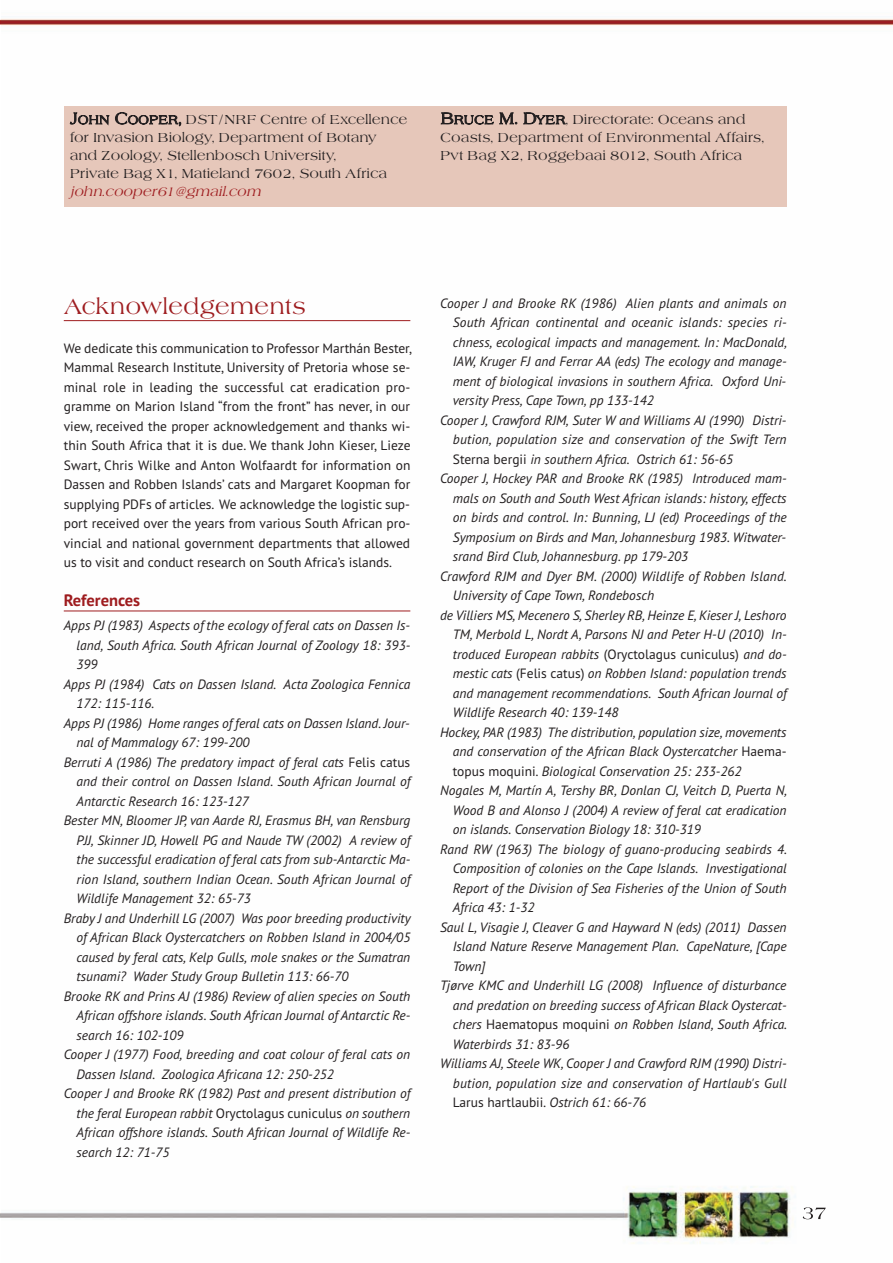
<style>
.page{position:relative;width:893px;height:1263px;background:#fff}
.page>*{position:absolute;margin:0;border:0;box-sizing:border-box;transform-origin:0 0}
.t1{font:22.5px "URW Americana T";color:#9e1c1f}
.t2{font:700 16.5px "PT Sans";color:#9e1c1f}
.t3{font:italic 13.5px "PT Sans";color:#231f20}
.t4{font:13.5px/19.5px "PT Sans";color:#231f20;text-align:justify}
.t5{font:13.5px/18px "URW Americana T";letter-spacing:-.005em;color:#231f20}
.t6{font:italic 13.5px "URW Americana T";color:#9e1c1f}
.s1{font-size:16.5px}
.s2{font-size:12.3px}
.s3{font-style:normal}
</style>
<div class="page">
<img style="left:1px;top:19px;width:892px;height:1225px">
<hr style="left:64px;top:320px;width:346px;height:1px;background:#9e1c1f">
<hr style="left:64px;top:611px;width:346px;height:1px;background:#9e1c1f">
<img style="left:803px;top:1207px;width:23px;height:12px">
<div style="left:64px;top:106px;width:723px;height:101px;background:#e6c7ba"></div>
<p class="t5" style="left:70px;top:111px;width:339px"><span class="s1">J</span><span class="s2">OHN</span> <span class="s1">C</span><span class="s2">OOPER</span><span class="s1">,</span> DST/NRF Centre of Excellence for Invasion Biology, Department of Botany and Zoology, Stellenbosch University,<br>Private Bag X1, Matieland 7602, South Africa</p>
<p class="t6" style="left:70px;top:184px;width:196px">john.cooper61@gmail.com</p>
<p class="t5" style="left:440px;top:111px;width:326px"><span class="s1">B</span><span class="s2">RUCE</span> <span class="s1">M. D</span><span class="s2">YER</span>, Directorate: Oceans and<br>Coasts, Department of Environmental Affairs,<br>Pvt Bag X2, Roggebaai 8012, South Africa</p>
<h1 class="t1" style="left:64px;top:293px;width:244px">Acknowledgements</h1>
<p class="t4" style="left:64px;top:338px;width:349px">We dedicate this communication to Professor Marthán Bester, Mammal Research Institute, University of Pretoria whose se&shy;minal role in leading the successful cat eradication pro&shy;gramme on Marion Island “from the front” has never, in our view, received the proper acknowledgement and thanks wi&shy;thin South Africa that it is due. We thank John Kieser, Lieze Swart, Chris Wilke and Anton Wolfaardt for information on Dassen and Robben Islands’ cats and Margaret Koopman for supplying PDFs of articles. We acknowledge the logistic sup&shy;port received over the years from various South African pro&shy;vincial and national government departments that allowed us to visit and conduct research on South Africa’s islands.</p>
<p class="t2" style="left:64px;top:590px;width:78px">References</p>
<p class="t3" style="left:64px;top:617px;width:348px">Apps PJ (1983) Aspects of the ecology of feral cats on Dassen Is-</p>
<p class="t3" style="left:77px;top:636px;width:335px">land, South Africa. South African Journal of Zoology 18: 393-</p>
<p class="t3" style="left:77px;top:656px;width:23px">399</p>
<p class="t3" style="left:64px;top:675px;width:348px">Apps PJ (1984) Cats on Dassen Island. Acta Zoologica Fennica</p>
<p class="t3" style="left:77px;top:695px;width:79px">172: 115-116.</p>
<p class="t3" style="left:64px;top:714px;width:347px">Apps PJ (1986) Home ranges of feral cats on Dassen Island. Jour-</p>
<p class="t3" style="left:77px;top:734px;width:174px">nal of Mammalogy 67: 199-200</p>
<p class="t3" style="left:64px;top:753px;width:348px">Berruti A (1986) The predatory impact of feral cats <span class="s3">Felis catus</span></p>
<p class="t3" style="left:77px;top:773px;width:336px">and their control on Dassen Island. South African Journal of</p>
<p class="t3" style="left:77px;top:792px;width:174px">Antarctic Research 16: 123-127</p>
<p class="t3" style="left:64px;top:812px;width:348px">Bester MN, Bloomer JP, van Aarde RJ, Erasmus BH, van Rensburg</p>
<p class="t3" style="left:77px;top:831px;width:336px">PJJ, Skinner JD, Howell PG and Naude TW (2002) A review of</p>
<p class="t3" style="left:77px;top:851px;width:335px">the successful eradication of feral cats from sub-Antarctic Ma-</p>
<p class="t3" style="left:77px;top:870px;width:336px">rion Island, southern Indian Ocean. South African Journal of</p>
<p class="t3" style="left:77px;top:890px;width:176px">Wildlife Management 32: 65-73</p>
<p class="t3" style="left:64px;top:909px;width:348px">Braby J and Underhill LG (2007) Was poor breeding productivity</p>
<p class="t3" style="left:77px;top:929px;width:335px">of African Black Oystercatchers on Robben Island in 2004/05</p>
<p class="t3" style="left:77px;top:948px;width:335px">caused by feral cats, Kelp Gulls, mole snakes or the Sumatran</p>
<p class="t3" style="left:77px;top:968px;width:274px">tsunami? Wader Study Group Bulletin 113: 66-70</p>
<p class="t3" style="left:64px;top:987px;width:348px">Brooke RK and Prins AJ (1986) Review of alien species on South</p>
<p class="t3" style="left:77px;top:1007px;width:335px">African offshore islands. South African Journal of Antarctic Re-</p>
<p class="t3" style="left:77px;top:1026px;width:109px">search 16: 102-109</p>
<p class="t3" style="left:64px;top:1046px;width:348px">Cooper J (1977) Food, breeding and coat colour of feral cats on</p>
<p class="t3" style="left:77px;top:1065px;width:259px">Dassen Island. Zoologica Africana 12: 250-252</p>
<p class="t3" style="left:64px;top:1085px;width:348px">Cooper J and Brooke RK (1982) Past and present distribution of</p>
<p class="t3" style="left:77px;top:1104px;width:335px">the feral European rabbit <span class="s3">Oryctolagus cuniculus</span> on southern</p>
<p class="t3" style="left:77px;top:1124px;width:335px">African offshore islands. South African Journal of Wildlife Re-</p>
<p class="t3" style="left:77px;top:1143px;width:94px">search 12: 71-75</p>
<p class="t3" style="left:440px;top:294px;width:348px">Cooper J and Brooke RK (1986) Alien plants and animals on</p>
<p class="t3" style="left:453px;top:314px;width:335px">South African continental and oceanic islands: species ri-</p>
<p class="t3" style="left:453px;top:333px;width:336px">chness, ecological impacts and management. In: MacDonald,</p>
<p class="t3" style="left:453px;top:353px;width:335px">IAW, Kruger FJ and Ferrar AA (eds) The ecology and manage-</p>
<p class="t3" style="left:453px;top:372px;width:335px">ment of biological invasions in southern Africa. Oxford Uni-</p>
<p class="t3" style="left:453px;top:392px;width:203px">versity Press, Cape Town, pp 133-142</p>
<p class="t3" style="left:440px;top:411px;width:348px">Cooper J, Crawford RJM, Suter W and Williams AJ (1990) Distri-</p>
<p class="t3" style="left:453px;top:431px;width:335px">bution, population size and conservation of the Swift Tern</p>
<p class="t3" style="left:453px;top:450px;width:282px"><span class="s3">Sterna bergii</span> in southern Africa. Ostrich 61: 56-65</p>
<p class="t3" style="left:440px;top:470px;width:348px">Cooper J, Hockey PAR and Brooke RK (1985) Introduced mam-</p>
<p class="t3" style="left:453px;top:489px;width:335px">mals on South and South West African islands: history, effects</p>
<p class="t3" style="left:453px;top:509px;width:335px">on birds and control. In: Bunning, LJ (ed) Proceedings of the</p>
<p class="t3" style="left:453px;top:528px;width:335px">Symposium on Birds and Man, Johannesburg 1983. Witwater-</p>
<p class="t3" style="left:453px;top:548px;width:237px">srand Bird Club, Johannesburg. pp 179-203</p>
<p class="t3" style="left:440px;top:567px;width:348px">Crawford RJM and Dyer BM. (2000) Wildlife of Robben Island.</p>
<p class="t3" style="left:453px;top:587px;width:203px">University of Cape Town, Rondebosch</p>
<p class="t3" style="left:440px;top:606px;width:348px">de Villiers MS, Mecenero S, Sherley RB, Heinze E, Kieser J, Leshoro</p>
<p class="t3" style="left:453px;top:626px;width:335px">TM, Merbold L, Nordt A, Parsons NJ and Peter H-U (2010) In-</p>
<p class="t3" style="left:453px;top:645px;width:335px">troduced European rabbits <span class="s3">(Oryctolagus cuniculus)</span> and do-</p>
<p class="t3" style="left:453px;top:665px;width:335px">mestic cats <span class="s3">(Felis catus)</span> on Robben Island: population trends</p>
<p class="t3" style="left:453px;top:684px;width:336px">and management recommendations. South African Journal of</p>
<p class="t3" style="left:453px;top:704px;width:167px">Wildlife Research 40: 139-148</p>
<p class="t3" style="left:440px;top:723px;width:348px">Hockey, PAR (1983) The distribution, population size, movements</p>
<p class="t3" style="left:453px;top:743px;width:335px">and conservation of the African Black Oystercatcher <span class="s3">Haema-</span></p>
<p class="t3" style="left:453px;top:762px;width:290px"><span class="s3">topus moquini</span>. Biological Conservation 25: 233-262</p>
<p class="t3" style="left:440px;top:782px;width:348px">Nogales M, Martín A, Tershy BR, Donlan CJ, Veitch D, Puerta N,</p>
<p class="t3" style="left:453px;top:801px;width:335px">Wood B and Alonso J (2004) A review of feral cat eradication</p>
<p class="t3" style="left:453px;top:821px;width:249px">on islands. Conservation Biology 18: 310-319</p>
<p class="t3" style="left:440px;top:840px;width:348px">Rand RW (1963) The biology of guano-producing seabirds 4.</p>
<p class="t3" style="left:453px;top:860px;width:335px">Composition of colonies on the Cape Islands. Investigational</p>
<p class="t3" style="left:453px;top:879px;width:335px">Report of the Division of Sea Fisheries of the Union of South</p>
<p class="t3" style="left:453px;top:899px;width:83px">Africa 43: 1-32</p>
<p class="t3" style="left:440px;top:918px;width:348px">Saul L, Visagie J, Cleaver G and Hayward N (eds) (2011) Dassen</p>
<p class="t3" style="left:453px;top:937px;width:335px">Island Nature Reserve Management Plan. CapeNature, [Cape</p>
<p class="t3" style="left:453px;top:957px;width:34px">Town]</p>
<p class="t3" style="left:440px;top:976px;width:348px">Tjørve KMC and Underhill LG (2008) Influence of disturbance</p>
<p class="t3" style="left:453px;top:996px;width:335px">and predation on breeding success of African Black Oystercat-</p>
<p class="t3" style="left:453px;top:1015px;width:336px">chers <span class="s3">Haematopus moquini</span> on Robben Island, South Africa.</p>
<p class="t3" style="left:453px;top:1035px;width:118px">Waterbirds 31: 83-96</p>
<p class="t3" style="left:440px;top:1054px;width:348px">Williams AJ, Steele WK, Cooper J and Crawford RJM (1990) Distri-</p>
<p class="t3" style="left:453px;top:1074px;width:335px">bution, population size and conservation of Hartlaub's Gull</p>
<p class="t3" style="left:453px;top:1093px;width:195px"><span class="s3">Larus hartlaubii</span>. Ostrich 61: 66-76</p>
</div>
